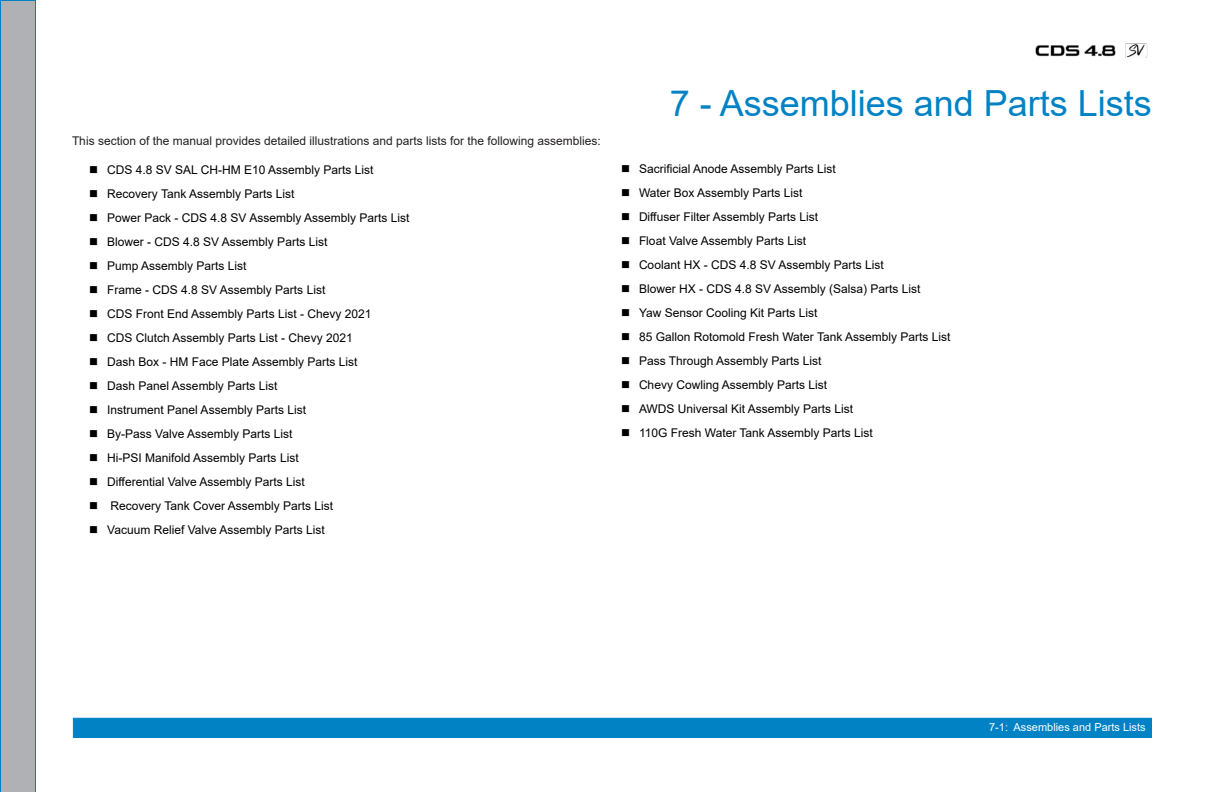
<style>
.page{position:relative;width:1224px;height:792px;background:#fff}
.page>*{position:absolute;margin:0;border:0;box-sizing:border-box;transform-origin:0 0}
.Chapter_Titles{font:36px "Arial";color:#0082c5}
.t1{font:12px "Arial";color:#000}
.t2{font:12px "Arial";color:#231f20}
.t3{font:11px "Arial";color:#fff}
</style>
<div class="page">
<div style="left:73px;top:718px;width:1079px;height:20px;background:#0082c5;border:1px solid #0082c5"></div>
<div style="left:0;top:0;width:36px;height:792px;background:#b0b1b5"></div>
<img style="left:1035px;top:43px;width:113px;height:15px">
<p class="t2" style="left:72px;top:133px;width:530px">This section of the manual provides detailed illustrations and parts lists for the following assemblies:</p>
<p class="t1" style="left:107px;top:162px;width:268px">CDS 4.8 SV SAL CH-HM E10 Assembly Parts List</p>
<p class="t1" style="left:107px;top:186px;width:189px">Recovery Tank Assembly Parts List</p>
<p class="t1" style="left:107px;top:210px;width:304px">Power Pack - CDS 4.8 SV Assembly Assembly Parts List</p>
<p class="t1" style="left:107px;top:234px;width:222px">Blower - CDS 4.8 SV Assembly Parts List</p>
<p class="t1" style="left:107px;top:258px;width:141px">Pump Assembly Parts List</p>
<p class="t1" style="left:107px;top:282px;width:220px">Frame - CDS 4.8 SV Assembly Parts List</p>
<p class="t1" style="left:107px;top:306px;width:266px">CDS Front End Assembly Parts List - Chevy 2021</p>
<p class="t1" style="left:107px;top:330px;width:247px">CDS Clutch Assembly Parts List - Chevy 2021</p>
<p class="t1" style="left:107px;top:354px;width:252px">Dash Box - HM Face Plate Assembly Parts List</p>
<p class="t1" style="left:107px;top:378px;width:172px">Dash Panel Assembly Parts List</p>
<p class="t1" style="left:107px;top:402px;width:200px">Instrument Panel Assembly Parts List</p>
<p class="t1" style="left:107px;top:426px;width:187px">By-Pass Valve Assembly Parts List</p>
<p class="t1" style="left:107px;top:450px;width:193px">Hi-PSI Manifold Assembly Parts List</p>
<p class="t1" style="left:107px;top:474px;width:199px">Differential Valve Assembly Parts List</p>
<p class="t1" style="left:111px;top:498px;width:224px">Recovery Tank Cover Assembly Parts List</p>
<p class="t1" style="left:107px;top:522px;width:219px">Vacuum Relief Valve Assembly Parts List</p>
<p class="Chapter_Titles" style="left:670px;top:79px;width:484px">7 - Assemblies and Parts Lists</p>
<p class="t1" style="left:639px;top:160px;width:198px">Sacrificial Anode Assembly Parts List</p>
<p class="t1" style="left:639px;top:184px;width:165px">Water Box Assembly Parts List</p>
<p class="t1" style="left:639px;top:208px;width:181px">Diffuser Filter Assembly Parts List</p>
<p class="t1" style="left:639px;top:232px;width:169px">Float Valve Assembly Parts List</p>
<p class="t1" style="left:639px;top:256px;width:246px">Coolant HX - CDS 4.8 SV Assembly Parts List</p>
<p class="t1" style="left:639px;top:280px;width:283px">Blower HX - CDS 4.8 SV Assembly (Salsa) Parts List</p>
<p class="t1" style="left:639px;top:304px;width:180px">Yaw Sensor Cooling Kit Parts List</p>
<p class="t1" style="left:639px;top:328px;width:313px">85 Gallon Rotomold Fresh Water Tank Assembly Parts List</p>
<p class="t1" style="left:639px;top:352px;width:184px">Pass Through Assembly Parts List</p>
<p class="t1" style="left:639px;top:376px;width:190px">Chevy Cowling Assembly Parts List</p>
<p class="t1" style="left:639px;top:400px;width:216px">AWDS Universal Kit Assembly Parts List</p>
<p class="t1" style="left:639px;top:424px;width:235px">110G Fresh Water Tank Assembly Parts List</p>
<p class="t3" style="left:989px;top:719px;width:158px">7-1: Assemblies and Parts Lists</p>
</div>
